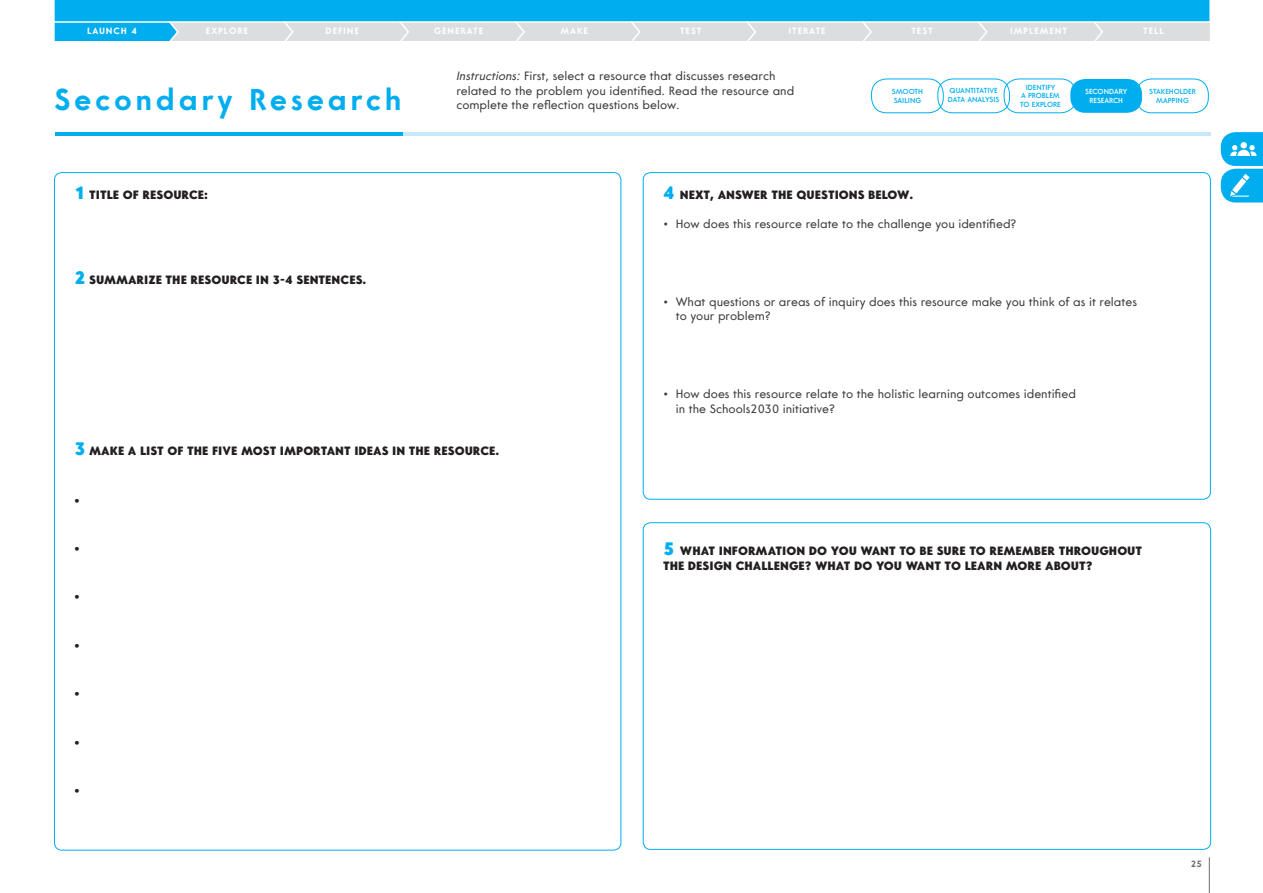
<style>
.page{position:relative;width:1263px;height:893px;background:#fff}
.page>*{position:absolute;margin:0;border:0;box-sizing:border-box;transform-origin:0 0}
.t1{font:700 30px "Core Sans G";letter-spacing:.12em;color:#00aeef}
.t2{font:12px/14.4px "Core Sans G";color:#3e3e3f}
.t3{font:800 12px/14.4px "Core Sans G";color:#231f20}
.t4{font:700 9px "Core Sans G";letter-spacing:.1em;color:#fff}
.t5{font:700 9px "Core Sans G";color:#6c6d70}
.t6{font:500 7.35px/8.7px "Core Sans G";color:#00aeef}
.t7{font:500 7.35px "Core Sans G";color:#fff}
.s1{font-style:italic}
.s2{font-size:18px;color:#00aeef}
</style>
<div class="page">
<hr style="left:1209px;top:857px;width:1px;height:36px;background:#6c6d70">
<hr style="left:55px;top:132px;width:349px;height:4px;background:#00aeef">
<hr style="left:404px;top:132px;width:807px;height:4px;background:#c6eafa">
<div style="left:871px;top:79px;width:72px;height:34px;border:1px solid #00aeef;border-radius:15px"></div>
<div style="left:937px;top:79px;width:73px;height:34px;border:1px solid #00aeef;border-radius:15px"></div>
<div style="left:1004px;top:79px;width:72px;height:34px;border:1px solid #00aeef;border-radius:15px"></div>
<div style="left:1070px;top:79px;width:72px;height:34px;background:#00aeef;border-radius:15px"></div>
<div style="left:1136px;top:79px;width:73px;height:34px;border:1px solid #00aeef;border-radius:15px"></div>
<svg style="left:1221px;top:132px;width:42px;height:71px"></svg>
<div style="left:54px;top:0;width:1156px;height:21px;background:#00aeef"></div>
<div style="left:1094px;top:21px;width:117px;height:22px;background:#dcdddf;border:2px solid #fff"></div>
<svg style="left:54px;top:21px;width:1050px;height:22px;background:#cadde6"></svg>
<p class="t4" style="left:87px;top:26px;width:51px">LAUNCH 4</p>
<p class="t4" style="left:206px;top:26px;width:44px">EXPLORE</p>
<p class="t4" style="left:326px;top:26px;width:35px">DEFINE</p>
<p class="t4" style="left:434px;top:26px;width:51px">GENERATE</p>
<p class="t4" style="left:561px;top:26px;width:29px">MAKE</p>
<p class="t4" style="left:680px;top:26px;width:23px">TEST</p>
<p class="t4" style="left:788px;top:26px;width:39px">ITERATE</p>
<p class="t4" style="left:911px;top:26px;width:23px">TEST</p>
<p class="t4" style="left:1010px;top:26px;width:58px">IMPLEMENT</p>
<p class="t4" style="left:1143px;top:26px;width:22px">TELL</p>
<p class="t2" style="left:456px;top:69px;width:339px"><span class="s1">Instructions:</span> First, select a resource that discusses research related to the problem you identified. Read the resource and complete the reflection questions below.</p>
<p class="t1" style="left:54px;top:81px;width:349px">Secondary Research</p>
<p class="t6" style="left:892px;top:87px;width:32px">SMOOTH<br>SAILING</p>
<p class="t6" style="left:949px;top:86px;width:50px">QUANTITATIVE</p>
<p class="t6" style="left:948px;top:95px;width:53px">DATA ANALYSIS</p>
<p class="t6" style="left:1020px;top:83px;width:42px;text-align:center">IDENTIFY<br>A PROBLEM<br>TO EXPLORE</p>
<p class="t7" style="left:1085px;top:87px;width:44px">SECONDARY</p>
<p class="t7" style="left:1089px;top:96px;width:35px">RESEARCH</p>
<p class="t6" style="left:1149px;top:88px;width:48px">STAKEHOLDER</p>
<p class="t6" style="left:1156px;top:96px;width:34px">MAPPING</p>
<p class="t3" style="left:74px;top:188px;width:136px"><span class="s2">1</span> TITLE OF RESOURCE:</p>
<p class="t3" style="left:74px;top:273px;width:294px"><span class="s2">2</span> SUMMARIZE THE RESOURCE IN 3-4 SENTENCES.</p>
<p class="t3" style="left:74px;top:443px;width:427px"><span class="s2">3</span> MAKE A LIST OF THE FIVE MOST IMPORTANT IDEAS IN THE RESOURCE.</p>
<p class="t3" style="left:74px;top:493px;width:7px">•</p>
<p class="t3" style="left:663px;top:188px;width:252px"><span class="s2">4</span> NEXT, ANSWER THE QUESTIONS BELOW.</p>
<p class="t2" style="left:663px;top:216px;width:355px">• How does this resource relate to the challenge you identified?</p>
<p class="t2" style="left:676px;top:295px;width:463px;text-indent:-13px">• What questions or areas of inquiry does this resource make you think of as it relates to your problem?</p>
<p class="t2" style="left:676px;top:387px;width:402px;text-indent:-13px">• How does this resource relate to the holistic learning outcomes identified in the Schools2030 initiative?</p>
<p class="t3" style="left:74px;top:542px;width:7px">•</p>
<p class="t3" style="left:74px;top:590px;width:7px">•</p>
<p class="t3" style="left:74px;top:639px;width:7px">•</p>
<p class="t3" style="left:74px;top:687px;width:7px">•</p>
<p class="t3" style="left:74px;top:735px;width:7px">•</p>
<p class="t3" style="left:74px;top:784px;width:7px">•</p>
<p class="t3" style="left:663px;top:544px;width:481px"><span class="s2">5</span> WHAT INFORMATION DO YOU WANT TO BE SURE TO REMEMBER THROUGHOUT<br>THE DESIGN CHALLENGE? WHAT DO YOU WANT TO LEARN MORE ABOUT?</p>
<p class="t5" style="left:1191px;top:858px;width:13px">25</p>
</div>
